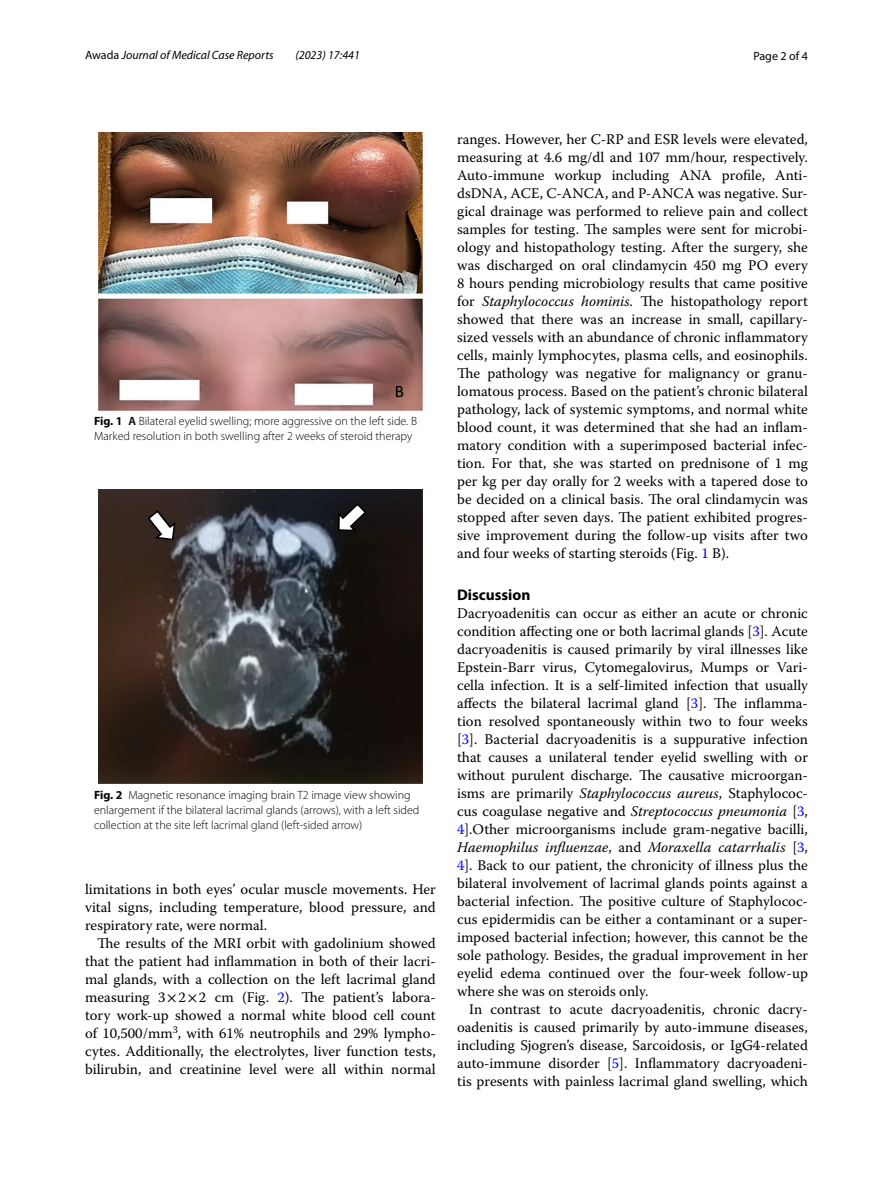
<style>
.page{position:relative;width:893px;height:1187px;background:#fff}
.page>*{position:absolute;margin:0;border:0;box-sizing:border-box;transform-origin:0 0}
.t1{font:700 15.45px "Myriad Pro";color:#000}
.t2{font:14.7px/18px "Warnock Pro";color:#000;text-align:justify}
.t3{font:300 12px/15px "Myriad Pro";color:#000}
.t4{font:italic 12px "Myriad Pro";color:#000}
.t5{font:12px "Myriad Pro";color:#000}
.s1{font-style:normal}
.s2{font-weight:700}
.s3{font-weight:600}
.s4{font-family:"STIX"}
.s5{color:#00f}
.s6{font-style:italic}
</style>
<div class="page">
<img style="left:99px;top:133px;width:323px;height:277px">
<img style="left:99px;top:489px;width:323px;height:294px">
<svg style="left:338px;top:503px;width:28px;height:28px"></svg>
<svg style="left:148px;top:510px;width:27px;height:30px"></svg>
<p class="t4" style="left:85px;top:48px;width:190px"><span class="s1">Awada</span> Journal of Medical Case Reports</p>
<p class="t4" style="left:295px;top:48px;width:66px">(2023) 17:441</p>
<p class="t5" style="left:753px;top:48px;width:56px">Page 2 of 4</p>
<p class="t3" style="left:94px;top:414px;width:324px"><span class="s2">Fig. 1</span> <span class="s3">A</span> Bilateral eyelid swelling; more aggressive on the left side. B<br>Marked resolution in both swelling after 2 weeks of steroid therapy</p>
<p class="t3" style="left:94px;top:787px;width:327px"><span class="s2">Fig. 2</span> Magnetic resonance imaging brain T2 image view showing enlargement if the bilateral lacrimal glands (arrows), with a left sided collection at the site left lacrimal gland (left-sided arrow)</p>
<p class="t2" style="left:85px;top:880px;width:352px">limitations in both eyes’ ocular muscle movements. Her vital signs, including temperature, blood pressure, and respiratory rate, were normal.</p>
<p class="t2" style="left:85px;top:934px;width:352px;text-indent:12px">The results of the MRI orbit with gadolinium showed that the patient had inflammation in both of their lacri&shy;mal glands, with a collection on the left lacrimal gland measuring 3<span class="s4">×</span>2<span class="s4">×</span>2 cm (Fig. <span class="s5">2</span>). The patient’s labora&shy;tory work-up showed a normal white blood cell count of 10,500/mm<sup>3</sup>, with 61% neutrophils and 29% lympho&shy;cytes. Additionally, the electrolytes, liver function tests, bilirubin, and creatinine level were all within normal</p>
<p class="t2" style="left:457px;top:130px;width:352px">ranges. However, her C-RP and ESR levels were elevated, measuring at 4.6 mg/dl and 107 mm/hour, respectively.<br>Auto-immune workup including ANA profile, Anti&shy;dsDNA, ACE, C-ANCA, and P-ANCA was negative. Sur&shy;gical drainage was performed to relieve pain and collect samples for testing. The samples were sent for microbi&shy;ology and histopathology testing. After the surgery, she was discharged on oral clindamycin 450 mg PO every 8 hours pending microbiology results that came positive for <span class="s6">Staphylococcus hominis.</span> The histopathology report showed that there was an increase in small, capillary&shy;sized vessels with an abundance of chronic inflammatory cells, mainly lymphocytes, plasma cells, and eosinophils.<br>The pathology was negative for malignancy or granu&shy;lomatous process. Based on the patient’s chronic bilateral pathology, lack of systemic symptoms, and normal white blood count, it was determined that she had an inflam&shy;matory condition with a superimposed bacterial infec&shy;tion. For that, she was started on prednisone of 1 mg per kg per day orally for 2 weeks with a tapered dose to be decided on a clinical basis. The oral clindamycin was stopped after seven days. The patient exhibited progres&shy;sive improvement during the follow-up visits after two and four weeks of starting steroids (Fig. <span class="s5">1</span> B).</p>
<p class="t1" style="left:457px;top:584px;width:75px">Discussion</p>
<p class="t2" style="left:457px;top:603px;width:352px">Dacryoadenitis can occur as either an acute or chronic condition affecting one or both lacrimal glands [<span class="s5">3</span>]. Acute dacryoadenitis is caused primarily by viral illnesses like Epstein-Barr virus, Cytomegalovirus, Mumps or Vari&shy;cella infection. It is a self-limited infection that usually affects the bilateral lacrimal gland [<span class="s5">3</span>]. The inflamma&shy;tion resolved spontaneously within two to four weeks [<span class="s5">3</span>]. Bacterial dacryoadenitis is a suppurative infection that causes a unilateral tender eyelid swelling with or without purulent discharge. The causative microorgan&shy;isms are primarily <span class="s6">Staphylococcus aureus</span>, Staphylococ&shy;cus coagulase negative and <span class="s6">Streptococcus pneumonia</span> [<span class="s5">3</span>, <span class="s5">4</span>].Other microorganisms include gram-negative bacilli, <span class="s6">Haemophilus influenzae</span>, and <span class="s6">Moraxella catarrhalis</span> [<span class="s5">3</span>, <span class="s5">4</span>]. Back to our patient, the chronicity of illness plus the bilateral involvement of lacrimal glands points against a bacterial infection. The positive culture of Staphylococ&shy;cus epidermidis can be either a contaminant or a super&shy;imposed bacterial infection; however, this cannot be the sole pathology. Besides, the gradual improvement in her eyelid edema continued over the four-week follow-up where she was on steroids only.</p>
<p class="t2" style="left:457px;top:999px;width:352px;text-indent:12px">In contrast to acute dacryoadenitis, chronic dacry&shy;oadenitis is caused primarily by auto-immune diseases, including Sjogren’s disease, Sarcoidosis, or IgG4-related auto-immune disorder [<span class="s5">5</span>]. Inflammatory dacryoadeni&shy;tis presents with painless lacrimal gland swelling, which</p>
</div>
